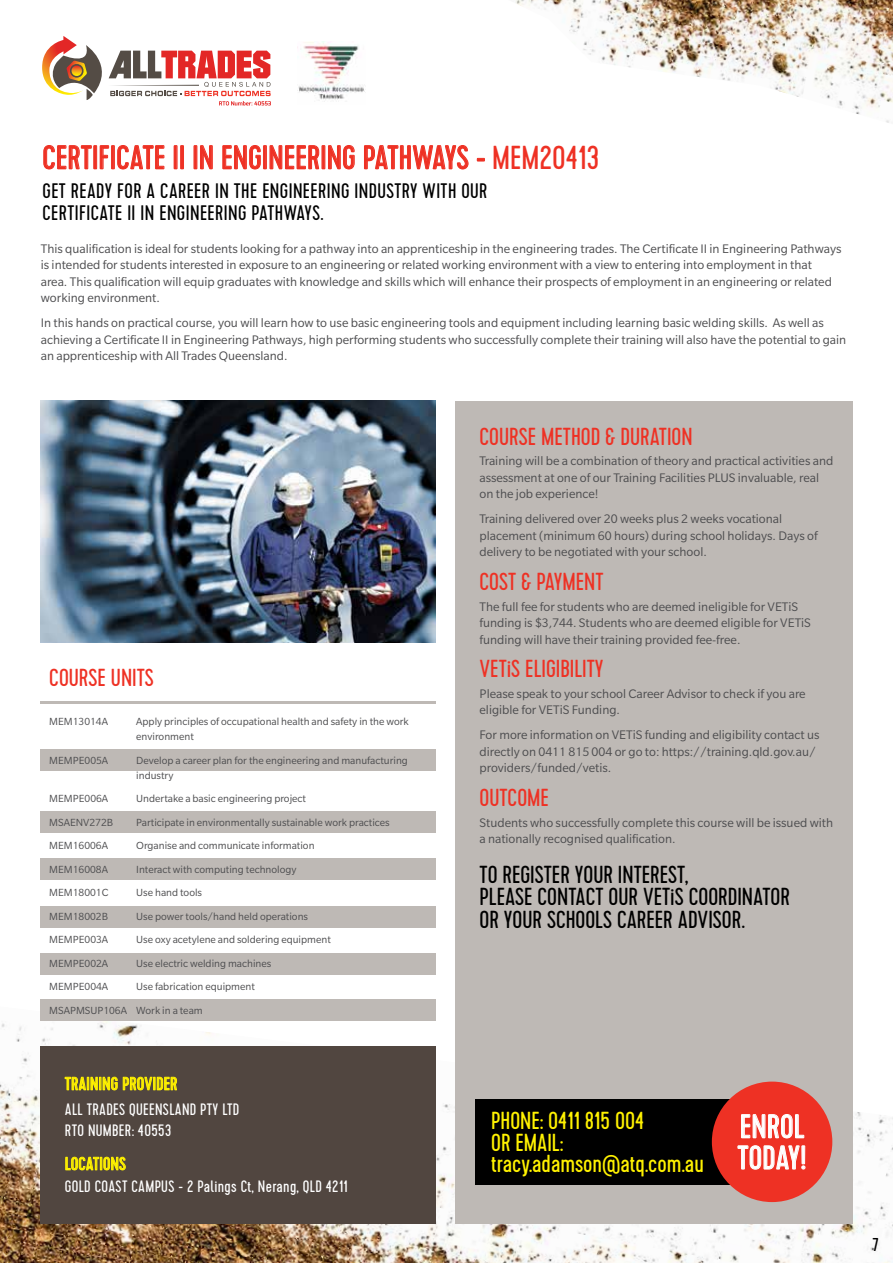
<style>
.page{position:relative;width:893px;height:1263px;background:#fff}
.page>*{position:absolute;margin:0;border:0;box-sizing:border-box;transform-origin:0 0}
.t1{font:33.15px "Cervo";letter-spacing:.01em;color:#ee3124}
.t2{font:33.15px/31.2px "Cervo";letter-spacing:.01em;color:#fff}
.t3{font:24.6px/22.5px "Cervo";color:#000}
.t4{font:24.6px "Cervo";color:#ee3124}
.t5{font:24.6px/21.8px "Cervo";color:#fff200}
.t6{font:21px/22.5px "Cervo";letter-spacing:.02em;color:#000}
.t7{font:18.6px "Cervo";color:#000}
.t8{font:18px "Cervo";letter-spacing:.02em;color:#fff200}
.t9{font:16.5px/21px "Cervo";letter-spacing:.02em;color:#fff}
.t10{font:13.5px/16.5px "Slate Std";color:#4d4d4f}
.t11{font:11.25px/15px "Slate Std";color:#4d4d4f}
</style>
<div class="page">
<img style="left:515px;top:0;width:378px;height:123px">
<img style="left:0;top:1006px;width:893px;height:257px">
<div style="left:455px;top:401px;width:397px;height:822px;background:#beb9b5"></div>
<img style="left:41px;top:401px;width:395px;height:241px">
<div style="left:41px;top:749px;width:395px;height:21px;background:#beb9b5"></div>
<div style="left:41px;top:811px;width:395px;height:22px;background:#beb9b5"></div>
<div style="left:41px;top:859px;width:395px;height:21px;background:#beb9b5"></div>
<div style="left:41px;top:906px;width:395px;height:21px;background:#beb9b5"></div>
<div style="left:41px;top:953px;width:395px;height:22px;background:#beb9b5"></div>
<div style="left:41px;top:999px;width:395px;height:22px;background:#beb9b5"></div>
<hr style="left:41px;top:701px;width:395px;height:2px;background:#beb9b5">
<div style="left:475px;top:1099px;width:270px;height:85px;background:#000"></div>
<div style="left:712px;top:1081px;width:120px;height:121px;background:#ee3124;border-radius:50%"></div>
<svg style="left:737px;top:1114px;width:68px;height:56px"></svg>
<div style="left:41px;top:1046px;width:395px;height:177px;background:#514640"></div>
<svg style="left:64px;top:1076px;width:113px;height:15px"></svg>
<svg style="left:65px;top:1156px;width:61px;height:15px"></svg>
<svg style="left:43px;top:145px;width:49px;height:25px"></svg>
<div style="left:93px;top:145px;width:4px;height:24px;border:1px solid #ee3124"></div>
<svg style="left:99px;top:145px;width:10px;height:25px"></svg>
<div style="left:111px;top:145px;width:4px;height:24px;border:1px solid #ee3124"></div>
<svg style="left:117px;top:145px;width:48px;height:25px"></svg>
<div style="left:174px;top:145px;width:3px;height:24px;border:1px solid #ee3124"></div>
<div style="left:180px;top:145px;width:4px;height:24px;border:1px solid #ee3124"></div>
<div style="left:194px;top:145px;width:3px;height:24px;border:1px solid #ee3124"></div>
<svg style="left:200px;top:145px;width:13px;height:25px"></svg>
<svg style="left:222px;top:145px;width:39px;height:25px"></svg>
<div style="left:263px;top:145px;width:4px;height:24px;border:1px solid #ee3124"></div>
<svg style="left:269px;top:145px;width:51px;height:25px"></svg>
<div style="left:322px;top:145px;width:3px;height:24px;border:1px solid #ee3124"></div>
<svg style="left:328px;top:145px;width:27px;height:25px"></svg>
<svg style="left:364px;top:145px;width:104px;height:25px"></svg>
<svg style="left:477px;top:158px;width:8px;height:3px"></svg>
<svg style="left:42px;top:36px;width:229px;height:70px"></svg>
<img style="left:297px;top:42px;width:68px;height:60px">
<h1 class="t1" style="left:43px;top:138px;width:558px">CERTIFICATE II IN ENGINEERING PATHWAYS - MEM20413</h1>
<h3 class="t6" style="left:43px;top:180px;width:446px">GET READY FOR A CAREER IN THE ENGINEERING INDUSTRY WITH OUR<br>CERTIFICATE II IN ENGINEERING PATHWAYS.</h3>
<p class="t10" style="left:41px;top:240px;width:802px">This qualification is ideal for students looking for a pathway into an apprenticeship in the engineering trades. The Certificate II in Engineering Pathways is intended for students interested in exposure to an engineering or related working environment with a view to entering into employment in that area. This qualification will equip graduates with knowledge and skills which will enhance their prospects of employment in an engineering or related working environment.</p>
<p class="t10" style="left:41px;top:314px;width:807px">In this hands on practical course, you will learn how to use basic engineering tools and equipment including learning basic welding skills. As well as achieving a Certificate II in Engineering Pathways, high performing students who successfully complete their training will also have the potential to gain an apprenticeship with All Trades Queensland.</p>
<h2 class="t4" style="left:49px;top:663px;width:106px">COURSE UNITS</h2>
<p class="t11" style="left:49px;top:714px;width:60px">MEM13014A</p>
<p class="t11" style="left:136px;top:714px;width:274px">Apply principles of occupational health and safety in the work environment</p>
<p class="t11" style="left:49px;top:752px;width:60px">MEMPE005A</p>
<p class="t11" style="left:136px;top:752px;width:273px">Develop a career plan for the engineering and manufacturing industry</p>
<p class="t11" style="left:49px;top:791px;width:60px">MEMPE006A</p>
<p class="t11" style="left:136px;top:791px;width:171px">Undertake a basic engineering project</p>
<p class="t11" style="left:49px;top:814px;width:65px">MSAENV272B</p>
<p class="t11" style="left:136px;top:814px;width:255px">Participate in environmentally sustainable work practices</p>
<p class="t11" style="left:49px;top:838px;width:60px">MEM16006A</p>
<p class="t11" style="left:136px;top:838px;width:180px">Organise and communicate information</p>
<p class="t11" style="left:49px;top:861px;width:60px">MEM16008A</p>
<p class="t11" style="left:136px;top:861px;width:162px">Interact with computing technology</p>
<p class="t11" style="left:49px;top:885px;width:61px">MEM18001C</p>
<p class="t11" style="left:136px;top:885px;width:67px">Use hand tools</p>
<p class="t11" style="left:49px;top:908px;width:60px">MEM18002B</p>
<p class="t11" style="left:136px;top:908px;width:173px">Use power tools/hand held operations</p>
<p class="t11" style="left:49px;top:932px;width:60px">MEMPE003A</p>
<p class="t11" style="left:136px;top:932px;width:196px">Use oxy acetylene and soldering equipment</p>
<p class="t11" style="left:49px;top:955px;width:60px">MEMPE002A</p>
<p class="t11" style="left:136px;top:955px;width:137px">Use electric welding machines</p>
<p class="t11" style="left:49px;top:979px;width:60px">MEMPE004A</p>
<p class="t11" style="left:49px;top:975px;width:207px;line-height:23.5px;text-indent:87px">Use fabrication equipment<br>MSAPMSUP106A Work in a team</p>
<h3 class="t8" style="left:65px;top:1073px;width:114px">TRAINING PROVIDER</h3>
<p class="t9" style="left:65px;top:1099px;width:176px">ALL TRADES QUEENSLAND PTY LTD<br>RTO NUMBER: 40553</p>
<h3 class="t8" style="left:65px;top:1153px;width:62px">LOCATIONS</h3>
<p class="t9" style="left:65px;top:1176px;width:284px">GOLD COAST CAMPUS - 2 Palings Ct, Nerang, QLD 4211</p>
<h2 class="t4" style="left:479px;top:422px;width:215px">COURSE METHOD &amp; DURATION</h2>
<p class="t10" style="left:479px;top:453px;width:355px">Training will be a combination of theory and practical activities and assessment at one of our Training Facilities PLUS invaluable, real on the job experience!</p>
<p class="t10" style="left:479px;top:511px;width:340px">Training delivered over 20 weeks plus 2 weeks vocational placement (minimum 60 hours) during school holidays. Days of delivery to be negotiated with your school.</p>
<h2 class="t4" style="left:479px;top:567px;width:126px">COST &amp; PAYMENT</h2>
<p class="t10" style="left:479px;top:598px;width:333px">The full fee for students who are deemed ineligible for VETiS funding is $3,744. Students who are deemed eligible for VETiS funding will have their training provided fee-free.</p>
<h2 class="t4" style="left:479px;top:655px;width:126px">VETiS ELIGIBILITY</h2>
<p class="t10" style="left:479px;top:685px;width:328px">Please speak to your school Career Advisor to check if you are eligible for VETiS Funding.</p>
<p class="t10" style="left:479px;top:727px;width:341px">For more information on VETiS funding and eligibility contact us directly on 0411 815 004 or go to: https://training.qld.gov.au/ providers/funded/vetis.</p>
<h2 class="t4" style="left:479px;top:783px;width:71px">OUTCOME</h2>
<p class="t10" style="left:479px;top:814px;width:355px">Students who successfully complete this course will be issued with a nationally recognised qualification.</p>
<h2 class="t3" style="left:479px;top:864px;width:312px">TO REGISTER YOUR INTEREST,<br>PLEASE CONTACT OUR VETiS COORDINATOR<br>OR YOUR SCHOOLS CAREER ADVISOR.</h2>
<h2 class="t5" style="left:491px;top:1110px;width:214px">PHONE: 0411 815 004<br>OR EMAIL: tracy.adamson@atq.com.au</h2>
<h1 class="t2" style="left:737px;top:1112px;width:71px">ENROL<br>TODAY!</h1>
<h3 class="t7" style="left:873px;top:1234px;width:8px">7</h3>
</div>
